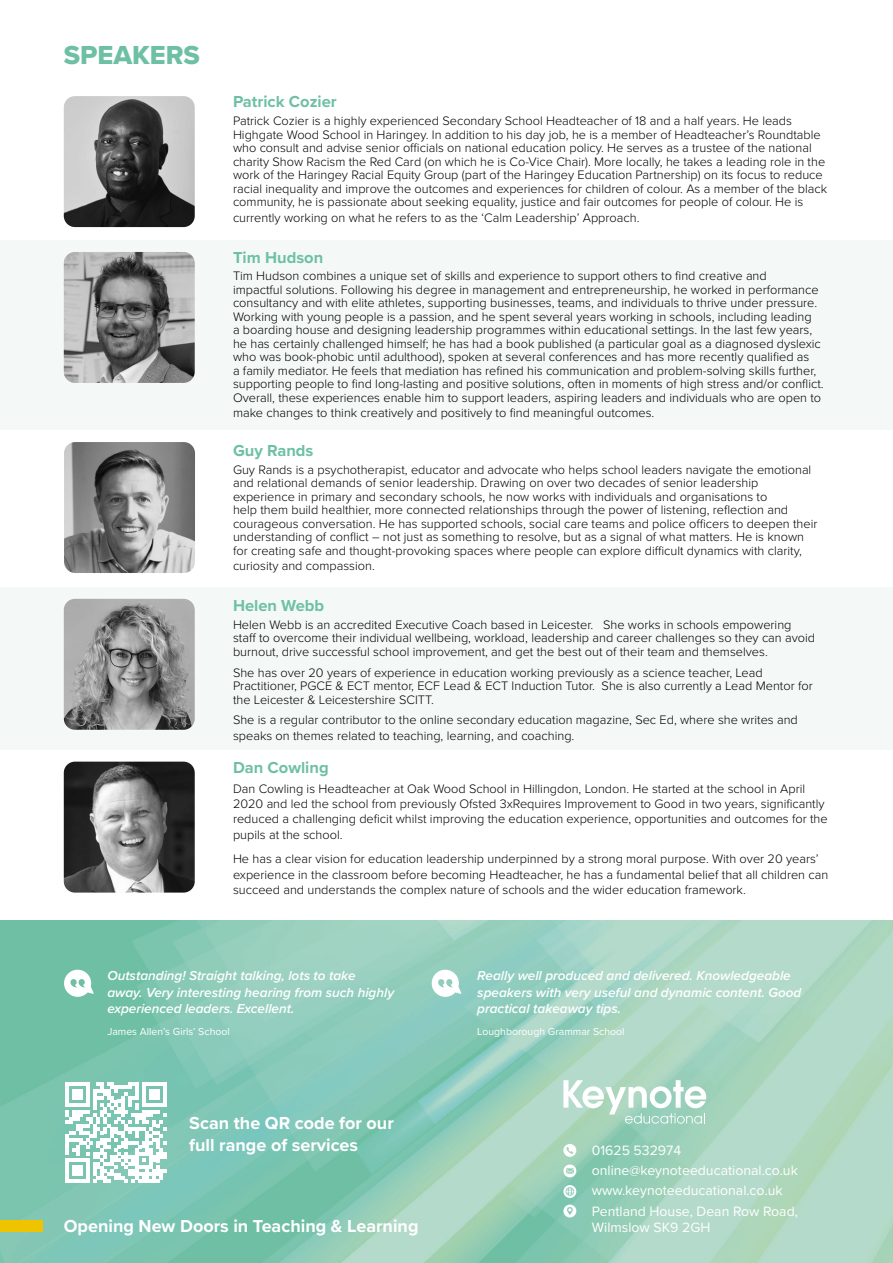
<style>
.page{position:relative;width:893px;height:1263px;background:#fff}
.page>*{position:absolute;margin:0;border:0;box-sizing:border-box;transform-origin:0 0}
.t1{font:27px "Proxima Nova Extrabld";color:#6ec0a5}
.t2{font:700 18px/21.6px "Proxima Nova";color:#fff}
.t3{font:700 16.5px "Proxima Nova";color:#6ec0a5}
.t4{font:14.1px/20.1px "Proxima Nova";color:#fff}
.t5{font:italic 600 13.5px/16.2px "Proxima Nova";color:#fff}
.t6{font:300 12.75px/13.5px "Proxima Nova";color:#000}
.t7{font:10.5px "Proxima Nova";color:#fff}
</style>
<div class="page">
<div style="left:0;top:240px;width:893px;height:189px;background:#f4f9f7"></div>
<div style="left:0;top:587px;width:893px;height:162px;background:#f4f9f7"></div>
<img style="left:0;top:921px;width:893px;height:342px">
<div style="left:0;top:1221px;width:43px;height:11px;background:#efc300"></div>
<img style="left:64px;top:96px;width:131px;height:131px">
<img style="left:64px;top:252px;width:131px;height:131px">
<img style="left:64px;top:442px;width:131px;height:131px">
<img style="left:64px;top:599px;width:131px;height:131px">
<img style="left:64px;top:762px;width:131px;height:130px">
<svg style="left:64px;top:970px;width:30px;height:27px"></svg>
<svg style="left:432px;top:970px;width:29px;height:27px"></svg>
<svg style="left:563px;top:1080px;width:143px;height:44px"></svg>
<svg style="left:65px;top:1082px;width:101px;height:101px"></svg>
<svg style="left:563px;top:1144px;width:13px;height:13px"></svg>
<svg style="left:563px;top:1164px;width:13px;height:13px"></svg>
<svg style="left:563px;top:1185px;width:13px;height:13px"></svg>
<svg style="left:563px;top:1204px;width:13px;height:13px"></svg>
<h1 class="t1" style="left:64px;top:35px;width:138px">SPEAKERS</h1>
<p class="t3" style="left:233px;top:90px;width:105px">Patrick Cozier</p>
<p class="t6" style="left:233px;top:113px;width:596px">Patrick Cozier is a highly experienced Secondary School Headteacher of 18 and a half years. He leads Highgate Wood School in Haringey. In addition to his day job, he is a member of Headteacher’s Roundtable who consult and advise senior officials on national education policy. He serves as a trustee of the national charity Show Racism the Red Card (on which he is Co-Vice Chair). More locally, he takes a leading role in the work of the Haringey Racial Equity Group (part of the Haringey Education Partnership) on its focus to reduce racial inequality and improve the outcomes and experiences for children of colour. As a member of the black community, he is passionate about seeking equality, justice and fair outcomes for people of colour. He is</p>
<p class="t6" style="left:233px;top:210px;width:408px">currently working on what he refers to as the ‘Calm Leadership’ Approach.</p>
<p class="t3" style="left:233px;top:245px;width:92px">Tim Hudson</p>
<p class="t6" style="left:233px;top:269px;width:592px">Tim Hudson combines a unique set of skills and experience to support others to find creative and<br>impactful solutions. Following his degree in management and entrepreneurship, he worked in performance consultancy and with elite athletes, supporting businesses, teams, and individuals to thrive under pressure.<br>Working with young people is a passion, and he spent several years working in schools, including leading<br>a boarding house and designing leadership programmes within educational settings. In the last few years, he has certainly challenged himself; he has had a book published (a particular goal as a diagnosed dyslexic who was book-phobic until adulthood), spoken at several conferences and has more recently qualified as<br>a family mediator. He feels that mediation has refined his communication and problem-solving skills further, supporting people to find long-lasting and positive solutions, often in moments of high stress and/or conflict.<br>Overall, these experiences enable him to support leaders, aspiring leaders and individuals who are open to</p>
<p class="t6" style="left:233px;top:405px;width:423px">make changes to think creatively and positively to find meaningful outcomes.</p>
<p class="t3" style="left:233px;top:438px;width:82px">Guy Rands</p>
<p class="t6" style="left:233px;top:462px;width:586px">Guy Rands is a psychotherapist, educator and advocate who helps school leaders navigate the emotional and relational demands of senior leadership. Drawing on over two decades of senior leadership experience in primary and secondary schools, he now works with individuals and organisations to<br>help them build healthier, more connected relationships through the power of listening, reflection and courageous conversation. He has supported schools, social care teams and police officers to deepen their understanding of conflict – not just as something to resolve, but as a signal of what matters. He is known for creating safe and thought-provoking spaces where people can explore difficult dynamics with clarity,</p>
<p class="t6" style="left:233px;top:558px;width:143px">curiosity and compassion.</p>
<p class="t3" style="left:233px;top:593px;width:93px">Helen Webb</p>
<p class="t6" style="left:233px;top:617px;width:584px">Helen Webb is an accredited Executive Coach based in Leicester. She works in schools empowering staff to overcome their individual wellbeing, workload, leadership and career challenges so they can avoid burnout, drive successful school improvement, and get the best out of their team and themselves.</p>
<p class="t6" style="left:233px;top:665px;width:581px">She has over 20 years of experience in education working previously as a science teacher, Lead<br>Practitioner, PGCE &amp; ECT mentor, ECF Lead &amp; ECT Induction Tutor. She is also currently a Lead Mentor for the Leicester &amp; Leicestershire SCITT.</p>
<p class="t6" style="left:233px;top:712px;width:566px;line-height:15.3px">She is a regular contributor to the online secondary education magazine, Sec Ed, where she writes and speaks on themes related to teaching, learning, and coaching.</p>
<p class="t3" style="left:233px;top:755px;width:97px">Dan Cowling</p>
<p class="t6" style="left:233px;top:780px;width:596px;line-height:15.3px">Dan Cowling is Headteacher at Oak Wood School in Hillingdon, London. He started at the school in April 2020 and led the school from previously Ofsted 3xRequires Improvement to Good in two years, significantly reduced a challenging deficit whilst improving the education experience, opportunities and outcomes for the pupils at the school.</p>
<p class="t6" style="left:233px;top:851px;width:597px;line-height:15.3px">He has a clear vision for education leadership underpinned by a strong moral purpose. With over 20 years’ experience in the classroom before becoming Headteacher, he has a fundamental belief that all children can succeed and understands the complex nature of schools and the wider education framework.</p>
<p class="t5" style="left:107px;top:967px;width:288px">Outstanding! Straight talking, lots to take away. Very interesting hearing from such highly experienced leaders. Excellent.</p>
<p class="t7" style="left:107px;top:1023px;width:124px">James Allen’s Girls’ School</p>
<h2 class="t2" style="left:189px;top:1112px;width:206px">Scan the QR code for our full range of services</h2>
<h2 class="t2" style="left:64px;top:1215px;width:356px">Opening New Doors in Teaching &amp; Learning</h2>
<p class="t5" style="left:477px;top:967px;width:326px">Really well produced and delivered. Knowledgeable speakers with very useful and dynamic content. Good practical takeaway tips.</p>
<p class="t7" style="left:477px;top:1023px;width:149px">Loughborough Grammar School</p>
<p class="t4" style="left:592px;top:1140px;width:208px">01625 532974 online@keynoteeducational.co.uk www.keynoteeducational.co.uk<br>Pentland House, Dean Row Road,</p>
<p class="t4" style="left:592px;top:1217px;width:120px">Wilmslow SK9 2GH</p>
</div>
